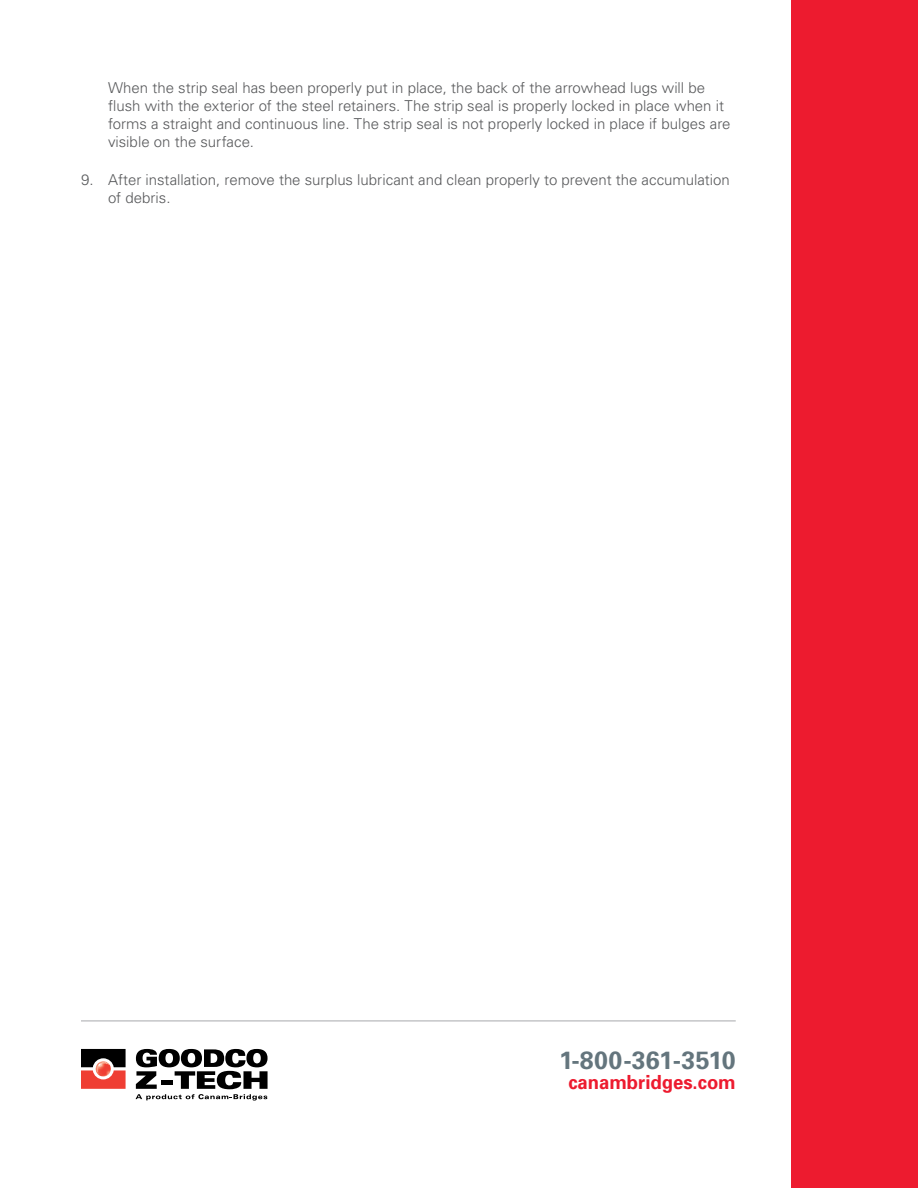
<style>
.page{position:relative;width:918px;height:1188px;background:#fff}
.page>*{position:absolute;margin:0;border:0;box-sizing:border-box;transform-origin:0 0}
.t1{font:700 25.05px "Univers";letter-spacing:.005em;color:#64757d}
.t2{font:700 19.5px "Univers";color:#ed1b2f;scale:.95 1}
.t3{font:300 15px/18px "Univers";color:#58595b}
</style>
<div class="page">
<svg style="left:81px;top:1049px;width:45px;height:40px"></svg>
<svg style="left:136px;top:1049px;width:132px;height:52px"></svg>
<div style="left:791px;top:0;width:127px;height:1188px;background:#ed1b2f"></div>
<hr style="left:81px;top:1021px;width:655px;height:1px;background:#a7a9ac">
<p class="t3" style="left:108px;top:78px;width:624px">When the strip seal has been properly put in place, the back of the arrowhead lugs will be flush with the exterior of the steel retainers. The strip seal is properly locked in place when it forms a straight and continuous line. The strip seal is not properly locked in place if bulges are visible on the surface.</p>
<p class="t3" style="left:108px;top:171px;width:623px;text-indent:-27px">9. After installation, remove the surplus lubricant and clean properly to prevent the accumulation of debris.</p>
<h1 class="t1" style="left:559px;top:1044px;width:178px">1-800-361-3510</h1>
<h2 class="t2" style="left:568px;top:1069px;width:178px">canambridges.com</h2>
</div>
